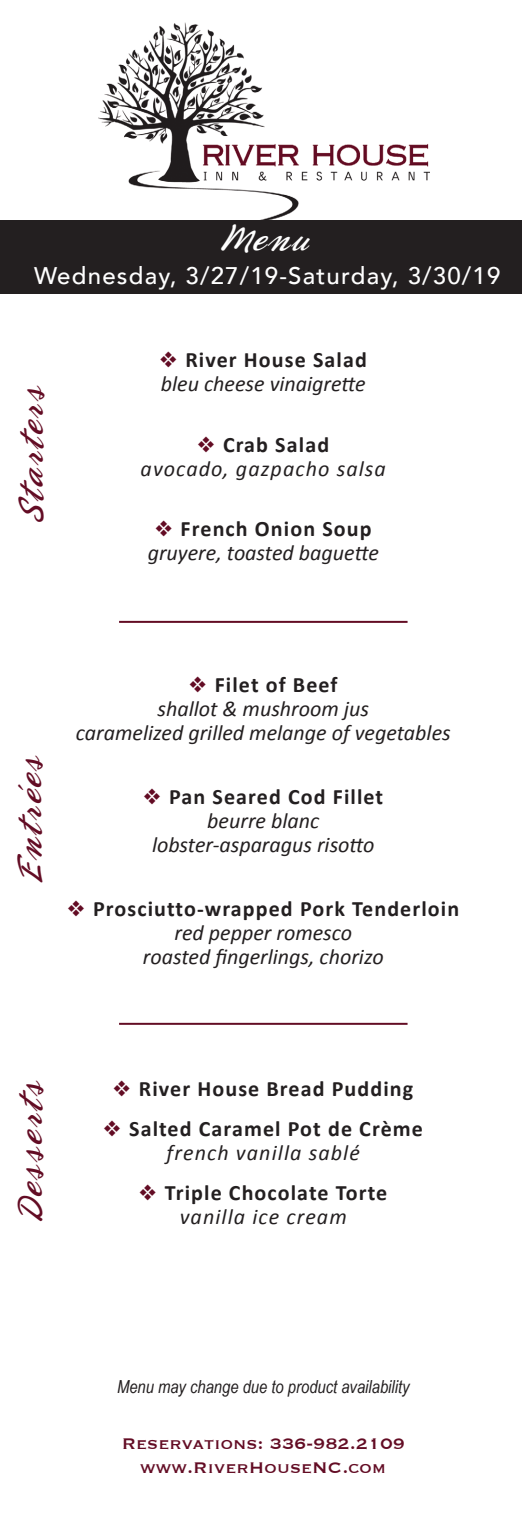
<style>
.page{position:relative;width:522px;height:1525px;background:#fff}
.page>*{position:absolute;margin:0;border:0;box-sizing:border-box;transform-origin:0 0}
.t1{font:36px "Phoenix Script FLF";color:#630c24}
.t2{font:36px "Phoenix Script FLF";color:#fff}
.t3{font:500 24px "Avenir";letter-spacing:.05em;color:#fff}
.t4{font:italic 22px/24px "Calibri";color:#231f20;text-align:center}
.t5{font:700 22px/24px "Calibri";letter-spacing:.05em;color:#231f20;text-align:center}
.t6{font:italic 22px/24px "Calibri";letter-spacing:.05em;color:#231f20;text-align:center}
.t7{font:20px/24px "Copperplate";color:#630c24;text-align:center}
.t8{font:italic 18px "Arial Narrow";color:#231f20}
.s1{color:#630c24}
.s2{font-weight:700;font-style:normal}
.s3{font-weight:400;font-style:italic}
</style>
<div class="page">
<img style="left:98px;top:23px;width:330px;height:197px">
<div style="left:0;top:220px;width:521px;height:74px;background:#231f20"></div>
<hr style="left:119px;top:621px;width:288px;height:2px;background:#630c24">
<hr style="left:119px;top:1022px;width:288px;height:2px;background:#630c24">
<h1 class="t2" style="left:218px;top:220px;width:92px">Menu</h1>
<p class="t3" style="left:34px;top:255px;width:467px">Wednesday, 3/27/19-Saturday, 3/30/19</p>
<h1 class="t1" style="left:12px;top:523px;width:140px;rotate:-90deg">Starters</h1>
<p class="t4" style="left:160px;top:347px;width:208px;text-align:left"><span class="s1">❖</span> <span class="s2">River House Salad </span>bleu cheese vinaigrette</p>
<p class="t6" style="left:140px;top:431px;width:246px"><span class="s1">❖</span> <span class="s2">Crab Salad<br></span>avocado, gazpacho salsa</p>
<p class="t4" style="left:147px;top:515px;width:232px"><span class="s1">❖</span> <span class="s2">French Onion Soup </span>gruyere, toasted baguette</p>
<h1 class="t1" style="left:11px;top:884px;width:131px;rotate:-90deg">Entrées</h1>
<p class="t4" style="left:76px;top:671px;width:376px"><span class="s1">❖</span> <span class="s2">Filet of Beef<br></span>shallot &amp; mushroom jus<br>caramelized grilled melange of vegetables</p>
<p class="t4" style="left:143px;top:783px;width:241px"><span class="s1">❖</span> <span class="s2">Pan Seared Cod Fillet </span>beurre blanc lobster-asparagus risotto</p>
<p class="t4" style="left:67px;top:895px;width:393px"><span class="s1">❖</span> <span class="s2">Prosciutto-wrapped Pork Tenderloin </span>red pepper romesco<br>roasted fingerlings, chorizo</p>
<h1 class="t1" style="left:12px;top:1223px;width:145px;rotate:-90deg">Desserts</h1>
<p class="t5" style="left:113px;top:1075px;width:301px"><span class="s1">❖</span> River House Bread Pudding</p>
<p class="t5" style="left:103px;top:1115px;width:320px"><span class="s1">❖</span> Salted Caramel Pot de Crème <span class="s3">french vanilla sablé</span></p>
<p class="t5" style="left:139px;top:1179px;width:249px"><span class="s1">❖</span> Triple Chocolate Torte <span class="s3">vanilla ice cream</span></p>
<p class="t8" style="left:117px;top:1374px;width:294px">Menu may change due to product availability</p>
<p class="t7" style="left:122px;top:1429px;width:284px">Reservations: 336-982.2109 www.RiverHouseNC.com</p>
</div>
